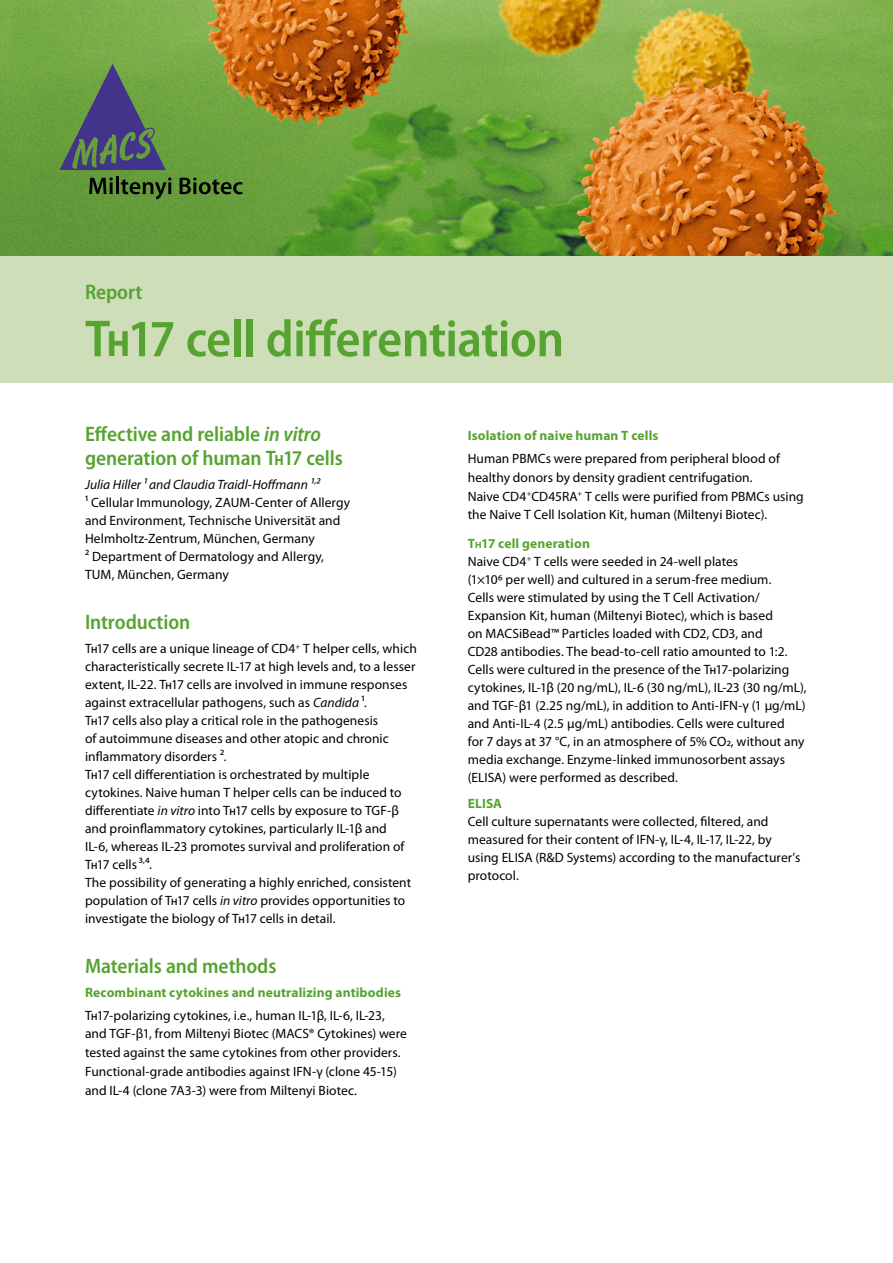
<style>
.page{position:relative;width:893px;height:1263px;background:#fff}
.page>*{position:absolute;margin:0;border:0;box-sizing:border-box;transform-origin:0 0}
.t1{font:600 semi-condensed 52.5px "Myriad Pro";letter-spacing:-.015em;color:#57a331}
.t2{font:600 semi-condensed 21px/24px "Myriad Pro";letter-spacing:-.005em;color:#57a331}
.t3{font:13.5px/18px "Myriad Pro";letter-spacing:.005em;color:#000}
.t4{font:italic 13.5px "Myriad Pro";color:#000}
.t5{font:700 13.5px "Myriad Pro";letter-spacing:.01em;color:#57a331}
.s1{font-weight:700;font-size:36.75px}
.s2{font-style:italic}
.s3{font-weight:700;font-size:14.7px}
.s4{font-weight:600;font-size:9.45px}
.s5{font-weight:700;color:#57a331}
.s6{font-weight:700;font-size:9.45px;color:#57a331}
</style>
<div class="page">
<div style="left:0;top:255px;width:893px;height:128px;background:#cedeb8"></div>
<img style="left:0;top:0;width:893px;height:255px">
<svg style="left:60px;top:64px;width:106px;height:106px;background:#5b755e"></svg>
<svg style="left:89px;top:177px;width:24px;height:17px"></svg>
<hr style="left:116px;top:177px;width:3px;height:17px;background:#000">
<svg style="left:121px;top:177px;width:50px;height:22px"></svg>
<svg style="left:180px;top:177px;width:63px;height:17px"></svg>
<h2 class="t2" style="left:85px;top:281px;width:59px">Report</h2>
<h1 class="t1" style="left:85px;top:310px;width:481px">T<span class="s1">h</span>17 cell differentiation</h1>
<h2 class="t2" style="left:85px;top:422px;width:259px">Effective and reliable <span class="s2">in vitro </span>generation of human T<span class="s3">h</span>17 cells</h2>
<p class="t4" style="left:85px;top:478px;width:236px">Julia Hiller ¹ and Claudia Traidl-Hoffmann ¹,²</p>
<p class="t3" style="left:85px;top:494px;width:267px">¹ Cellular Immunology, ZAUM-Center of Allergy and Environment, Technische Universität and Helmholtz-Zentrum, München, Germany<br>² Department of Dermatology and Allergy, TUM, München, Germany</p>
<h2 class="t2" style="left:85px;top:610px;width:107px">Introduction</h2>
<p class="t3" style="left:85px;top:640px;width:333px">T<span class="s4">h</span>17 cells are a unique lineage of CD4<sup>+</sup> T helper cells, which characteristically secrete IL-17 at high levels and, to a lesser extent, IL-22. T<span class="s4">h</span>17 cells are involved in immune responses against extracellular pathogens, such as <span class="s2">Candida</span> ¹<span class="s2">.<br></span>T<span class="s4">h</span>17 cells also play a critical role in the pathogenesis<br>of autoimmune diseases and other atopic and chronic inflammatory disorders ².<br>T<span class="s4">h</span>17 cell differentiation is orchestrated by multiple cytokines. Naive human T helper cells can be induced to differentiate <span class="s2">in vitro</span> into T<span class="s4">h</span>17 cells by exposure to TGF-β and proinflammatory cytokines, particularly IL-1β and<br>IL-6, whereas IL-23 promotes survival and proliferation of T<span class="s4">h</span>17 cells³,⁴.<br>The possibility of generating a highly enriched, consistent population of T<span class="s4">h</span>17 cells <span class="s2">in vitro</span> provides opportunities to investigate the biology of T<span class="s4">h</span>17 cells in detail.</p>
<h2 class="t2" style="left:85px;top:954px;width:193px">Materials and methods</h2>
<p class="t3" style="left:85px;top:982px;width:317px;line-height:22.5px"><span class="s5">Recombinant cytokines and neutralizing antibodies<br></span>T<span class="s4">h</span>17-polarizing cytokines, i.e., human IL-1β, IL-6, IL-23,</p>
<p class="t3" style="left:85px;top:1025px;width:323px;line-height:18.8px">and TGF-β1, from Miltenyi Biotec (MACS® Cytokines) were tested against the same cytokines from other providers.<br>Functional-grade antibodies against IFN-γ (clone 45-15) and IL-4 (clone 7A3-3) were from Miltenyi Biotec.</p>
<p class="t5" style="left:468px;top:428px;width:192px">Isolation of naive human T cells</p>
<p class="t3" style="left:468px;top:449px;width:338px;line-height:18.8px">Human PBMCs were prepared from peripheral blood of healthy donors by density gradient centrifugation.<br>Naive CD4<sup>+</sup>CD45RA<sup>+</sup> T cells were purified from PBMCs using the Naive T Cell Isolation Kit, human (Miltenyi Biotec).</p>
<p class="t3" style="left:468px;top:535px;width:340px"><span class="s5">T</span><span class="s6">h</span><span class="s5">17 cell generation<br></span>Naive CD4<sup>+</sup> T cells were seeded in 24-well plates<br>(1×106 per well) and cultured in a serum-free medium.<br>Cells were stimulated by using the T Cell Activation/ Expansion Kit, human (Miltenyi Biotec), which is based<br>on MACSiBead™ Particles loaded with CD2, CD3, and<br>CD28 antibodies. The bead-to-cell ratio amounted to 1:2.<br>Cells were cultured in the presence of the T<span class="s4">h</span>17-polarizing cytokines, IL-1β (20 ng/mL), IL-6 (30 ng/mL), IL-23 (30 ng/mL), and TGF-β1 (2.25 ng/mL), in addition to Anti-IFN-γ (1 µg/mL) and Anti-IL-4 (2.5 µg/mL) antibodies. Cells were cultured<br>for 7 days at 37 °C, in an atmosphere of 5% CO2, without any media exchange. Enzyme-linked immunosorbent assays (ELISA) were performed as described.</p>
<p class="t5" style="left:468px;top:796px;width:36px">ELISA</p>
<p class="t3" style="left:468px;top:813px;width:334px">Cell culture supernatants were collected, filtered, and measured for their content of IFN-γ, IL-4, IL-17, IL-22, by using ELISA (R&amp;D Systems) according to the manufacturer’s protocol.</p>
</div>
